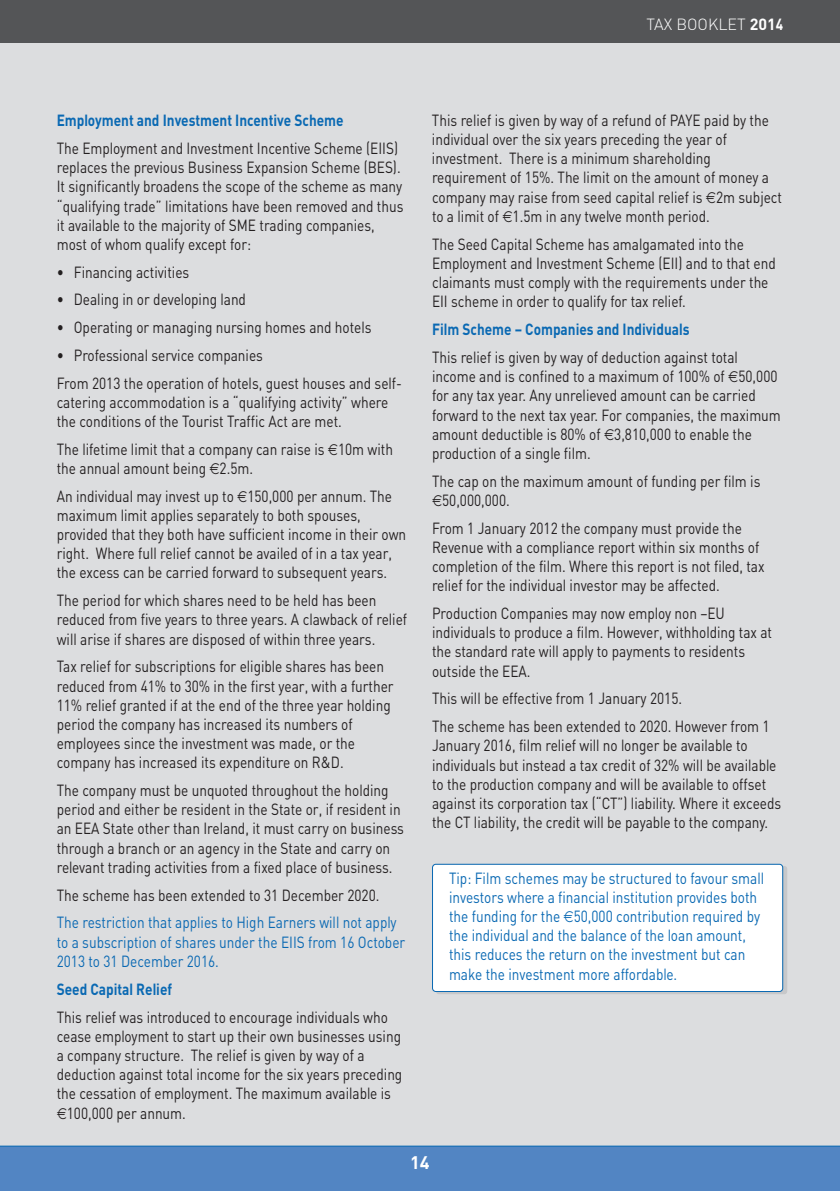
<style>
.page{position:relative;width:840px;height:1191px;background:#fff}
.page>*{position:absolute;margin:0;border:0;box-sizing:border-box;transform-origin:0 0}
.t1{font:18px "Converse DIN Bold";color:#fff}
.t2{font:16px/19.2px "Converse DIN Regular";color:#231f20;scale:.85 1}
.t3{font:16px/19.2px "Converse DIN Regular";color:#0a69b3;scale:.85 1}
.t4{font:16px "Converse DIN Bold";color:#0a69b3;scale:.85 1}
.t5{font:16px "Converse DIN Light";color:#fff}
.s1{font-family:"Converse DIN Bold"}
</style>
<div class="page">
<div style="left:0;top:0;width:839px;height:1191px;background:#dcdddf"></div>
<svg style="left:436px;top:866px;width:350px;height:128px"></svg>
<div style="left:433px;top:864px;width:348px;height:127px;background:#fff;border-radius:3px"></div>
<div style="left:432px;top:863px;width:350px;height:129px;border:2px solid #0a69b3;border-radius:4px"></div>
<div style="left:0;top:0;width:839px;height:43px;background:#545557"></div>
<div style="left:0;top:1145px;width:839px;height:46px;background:#5285c3"></div>
<p class="t5" style="left:646px;top:15px;width:138px">TAX BOOKLET <span class="s1">2014</span></p>
<p class="t4" style="left:57px;top:111px;width:339px">Employment and Investment Incentive Scheme</p>
<p class="t2" style="left:57px;top:139px;width:409px">The Employment and Investment Incentive Scheme (EIIS) replaces the previous Business Expansion Scheme (BES).<br>It significantly broadens the scope of the scheme as many “qualifying trade” limitations have been removed and thus it available to the majority of SME trading companies, most of whom qualify except for:</p>
<p class="t2" style="left:57px;top:262px;width:157px">• Financing activities</p>
<p class="t2" style="left:57px;top:290px;width:224px">• Dealing in or developing land</p>
<p class="t2" style="left:57px;top:318px;width:371px">• Operating or managing nursing homes and hotels</p>
<p class="t2" style="left:57px;top:341px;width:407px;line-height:27.6px">• Professional service companies<br>From 2013 the operation of hotels, guest houses and self-</p>
<p class="t2" style="left:57px;top:393px;width:391px">catering accommodation is a “qualifying activity” where the conditions of the Tourist Traffic Act are met.</p>
<p class="t2" style="left:57px;top:439px;width:397px">The lifetime limit that a company can raise is 10m with the annual amount being 2.5m.</p>
<p class="t2" style="left:57px;top:486px;width:412px">An individual may invest up to 150,000 per annum. The maximum limit applies separately to both spouses, provided that they both have sufficient income in their own right. Where full relief cannot be availed of in a tax year, the excess can be carried forward to subsequent years.</p>
<p class="t2" style="left:57px;top:591px;width:413px">The period for which shares need to be held has been reduced from five years to three years. A clawback of relief will arise if shares are disposed of within three years.</p>
<p class="t2" style="left:57px;top:657px;width:398px">Tax relief for subscriptions for eligible shares has been reduced from 41% to 30% in the first year, with a further 11% relief granted if at the end of the three year holding period the company has increased its numbers of employees since the investment was made, or the company has increased its expenditure on R&amp;D.</p>
<p class="t2" style="left:57px;top:781px;width:410px">The company must be unquoted throughout the holding period and either be resident in the State or, if resident in an EEA State other than Ireland, it must carry on business through a branch or an agency in the State and carry on relevant trading activities from a fixed place of business.</p>
<p class="t2" style="left:57px;top:885px;width:381px">The scheme has been extended to 31 December 2020.</p>
<p class="t3" style="left:57px;top:913px;width:411px">The restriction that applies to High Earners will not apply to a subscription of shares under the EIIS from 16 October<br>2013 to 31 December 2016.</p>
<p class="t4" style="left:57px;top:980px;width:137px">Seed Capital Relief</p>
<p class="t2" style="left:57px;top:1007px;width:391px">This relief was introduced to encourage individuals who</p>
<p class="t2" style="left:57px;top:1026px;width:406px">cease employment to start up their own businesses using</p>
<p class="t2" style="left:57px;top:1046px;width:363px">a company structure. The relief is given by way of a</p>
<p class="t2" style="left:57px;top:1065px;width:408px">deduction against total income for the six years preceding</p>
<p class="t2" style="left:57px;top:1084px;width:394px">the cessation of employment. The maximum available is</p>
<p class="t2" style="left:67px;top:1103px;width:141px">100,000 per annum.</p>
<p class="t2" style="left:432px;top:111px;width:413px">This relief is given by way of a refund of PAYE paid by the individual over the six years preceding the year of investment. There is a minimum shareholding requirement of 15%. The limit on the amount of money a company may raise from seed capital relief is 2m subject to a limit of 1.5m in any twelve month period.</p>
<p class="t2" style="left:432px;top:234px;width:406px">The Seed Capital Scheme has amalgamated into the Employment and Investment Scheme (EII) and to that end claimants must comply with the requirements under the EII scheme in order to qualify for tax relief.</p>
<p class="t4" style="left:432px;top:320px;width:304px">Film Scheme – Companies and Individuals</p>
<p class="t2" style="left:432px;top:348px;width:412px">This relief is given by way of deduction against total income and is confined to a maximum of 100% of 50,000 for any tax year. Any unrelieved amount can be carried forward to the next tax year. For companies, the maximum amount deductible is 80% of 3,810,000 to enable the production of a single film.</p>
<p class="t2" style="left:442px;top:471px;width:376px;text-indent:-10px">The cap on the maximum amount of funding per film is<br>50,000,000.</p>
<p class="t2" style="left:432px;top:518px;width:392px">From 1 January 2012 the company must provide the Revenue with a compliance report within six months of completion of the film. Where this report is not filed, tax relief for the individual investor may be affected.</p>
<p class="t2" style="left:432px;top:604px;width:401px">Production Companies may now employ non –EU individuals to produce a film. However, withholding tax at the standard rate will apply to payments to residents outside the EEA.</p>
<p class="t2" style="left:432px;top:685px;width:398px;line-height:27.6px">This will be effective from 1 January 2015.<br>The scheme has been extended to 2020. However from 1</p>
<p class="t2" style="left:432px;top:736px;width:412px">January 2016, film relief will no longer be available to individuals but instead a tax credit of 32% will be available to the production company and will be available to offset against its corporation tax (“CT”) liability. Where it exceeds the CT liability, the credit will be payable to the company.</p>
<p class="t3" style="left:449px;top:868px;width:372px">Tip: Film schemes may be structured to favour small investors where a financial institution provides both the funding for the 50,000 contribution required by the individual and the balance of the loan amount, this reduces the return on the investment but can make the investment more affordable.</p>
<p class="t1" style="left:410px;top:1152px;width:21px">14</p>
</div>
